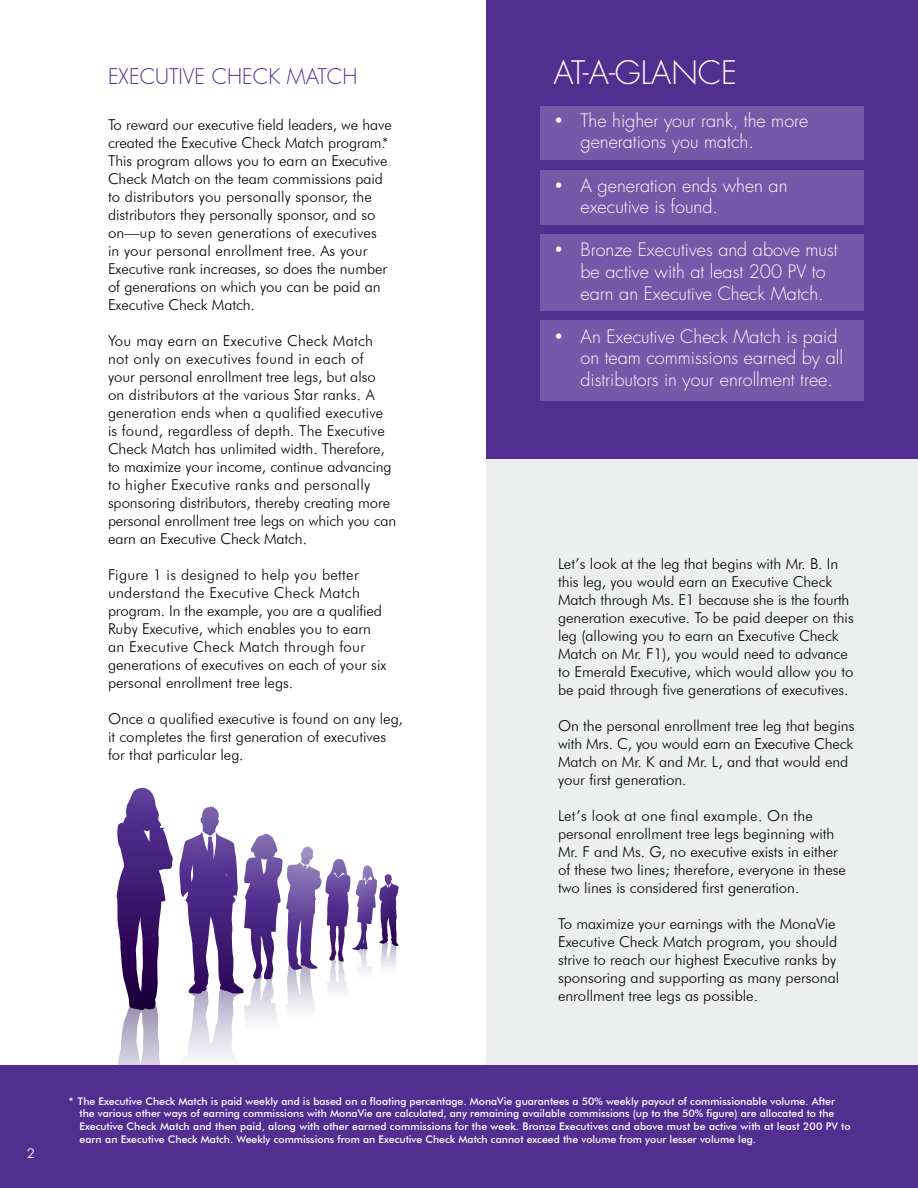
<style>
.page{position:relative;width:918px;height:1188px;background:#fff}
.page>*{position:absolute;margin:0;border:0;box-sizing:border-box;transform-origin:0 0}
.t1{font:300 31.5px "Futura";color:#fff}
.t2{font:300 21px "Futura";color:#522e91}
.t3{font:300 18px/21.6px "Futura";color:#fff}
.t4{font:300 15px/18px "Futura BT";color:#000}
.t5{font:300 13.5px "Futura BT";color:#fff}
.t6{font:500 10.5px/12.6px "Futura BT";color:#fff}
.s1{font-family:"Futura BT"}
</style>
<div class="page">
<svg style="left:116px;top:788px;width:57px;height:277px"></svg>
<svg style="left:179px;top:806px;width:220px;height:252px"></svg>
<div style="left:486px;top:459px;width:432px;height:613px;background:#edeeee"></div>
<div style="left:486px;top:0;width:432px;height:459px;background:#522e91"></div>
<div style="left:0;top:1065px;width:918px;height:123px;background:#522e91"></div>
<div style="left:540px;top:106px;width:324px;height:54px;background:#7558a7"></div>
<div style="left:540px;top:170px;width:324px;height:55px;background:#7558a7"></div>
<div style="left:540px;top:234px;width:324px;height:76px;background:#7558a7"></div>
<div style="left:540px;top:320px;width:324px;height:81px;background:#7558a7"></div>
<h2 class="t2" style="left:108px;top:63px;width:251px">EXECUTIVE CHECK MATCH</h2>
<p class="t4" style="left:108px;top:115px;width:286px">To reward our executive field leaders, we have created the Executive Check Match program.* This program allows you to earn an Executive Check Match on the team commissions paid to distributors you personally sponsor, the distributors they personally sponsor, and so on—up to seven generations of executives in your personal enrollment tree. As your Executive rank increases, so does the number of generations on which you can be paid an Executive Check Match.</p>
<p class="t4" style="left:108px;top:331px;width:290px">You may earn an Executive Check Match not only on executives found in each of<br>your personal enrollment tree legs, but also<br>on distributors at the various Star ranks. A generation ends when a qualified executive is found, regardless of depth. The Executive Check Match has unlimited width. Therefore, to maximize your income, continue advancing to higher Executive ranks and personally sponsoring distributors, thereby creating more personal enrollment tree legs on which you can earn an Executive Check Match.</p>
<p class="t4" style="left:108px;top:565px;width:280px">Figure 1 is designed to help you better understand the Executive Check Match program. In the example, you are a qualified Ruby Executive, which enables you to earn an Executive Check Match through four generations of executives on each of your six personal enrollment tree legs.</p>
<p class="t4" style="left:108px;top:709px;width:296px">Once a qualified executive is found on any leg, it completes the first generation of executives for that particular leg.</p>
<h1 class="t1" style="left:554px;top:52px;width:83px">At-a-Glance</h1>
<p class="t3" style="left:580px;top:110px;width:229px;text-indent:-27px"><span class="s1">•</span> The higher your rank, the more generations you match.</p>
<p class="t3" style="left:580px;top:175px;width:209px;text-indent:-27px"><span class="s1">•</span> A generation ends when an executive is found.</p>
<p class="t3" style="left:580px;top:239px;width:259px;text-indent:-27px"><span class="s1">•</span> Bronze Executives and above must be active with at least 200 PV to earn an Executive Check Match.</p>
<p class="t3" style="left:580px;top:326px;width:264px;text-indent:-27px"><span class="s1">•</span> An Executive Check Match is paid on team commissions earned by all distributors in your enrollment tree.</p>
<p class="t4" style="left:558px;top:555px;width:297px">Let’s look at the leg that begins with Mr. B. In this leg, you would earn an Executive Check Match through Ms. E1 because she is the fourth generation executive. To be paid deeper on this leg (allowing you to earn an Executive Check Match on Mr. F1), you would need to advance to Emerald Executive, which would allow you to be paid through five generations of executives.</p>
<p class="t4" style="left:558px;top:717px;width:298px">On the personal enrollment tree leg that begins with Mrs. C, you would earn an Executive Check Match on Mr. K and Mr. L, and that would end your first generation.</p>
<p class="t4" style="left:558px;top:807px;width:290px">Let’s look at one final example. On the personal enrollment tree legs beginning with Mr. F and Ms. G, no executive exists in either of these two lines; therefore, everyone in these two lines is considered first generation.</p>
<p class="t4" style="left:558px;top:915px;width:283px">To maximize your earnings with the MonaVie Executive Check Match program, you should strive to reach our highest Executive ranks by sponsoring and supporting as many personal enrollment tree legs as possible.</p>
<p class="t5" style="left:27px;top:1145px;width:9px">2</p>
<p class="t6" style="left:79px;top:1095px;width:773px;text-indent:-10px">* The Executive Check Match is paid weekly and is based on a floating percentage. MonaVie guarantees a 50% weekly payout of commissionable volume. After the various other ways of earning commissions with MonaVie are calculated, any remaining available commissions (up to the 50% figure) are allocated to the Executive Check Match and then paid, along with other earned commissions for the week. Bronze Executives and above must be active with at least 200 PV to earn an Executive Check Match. Weekly commissions from an Executive Check Match cannot exceed the volume from your lesser volume leg.</p>
</div>
